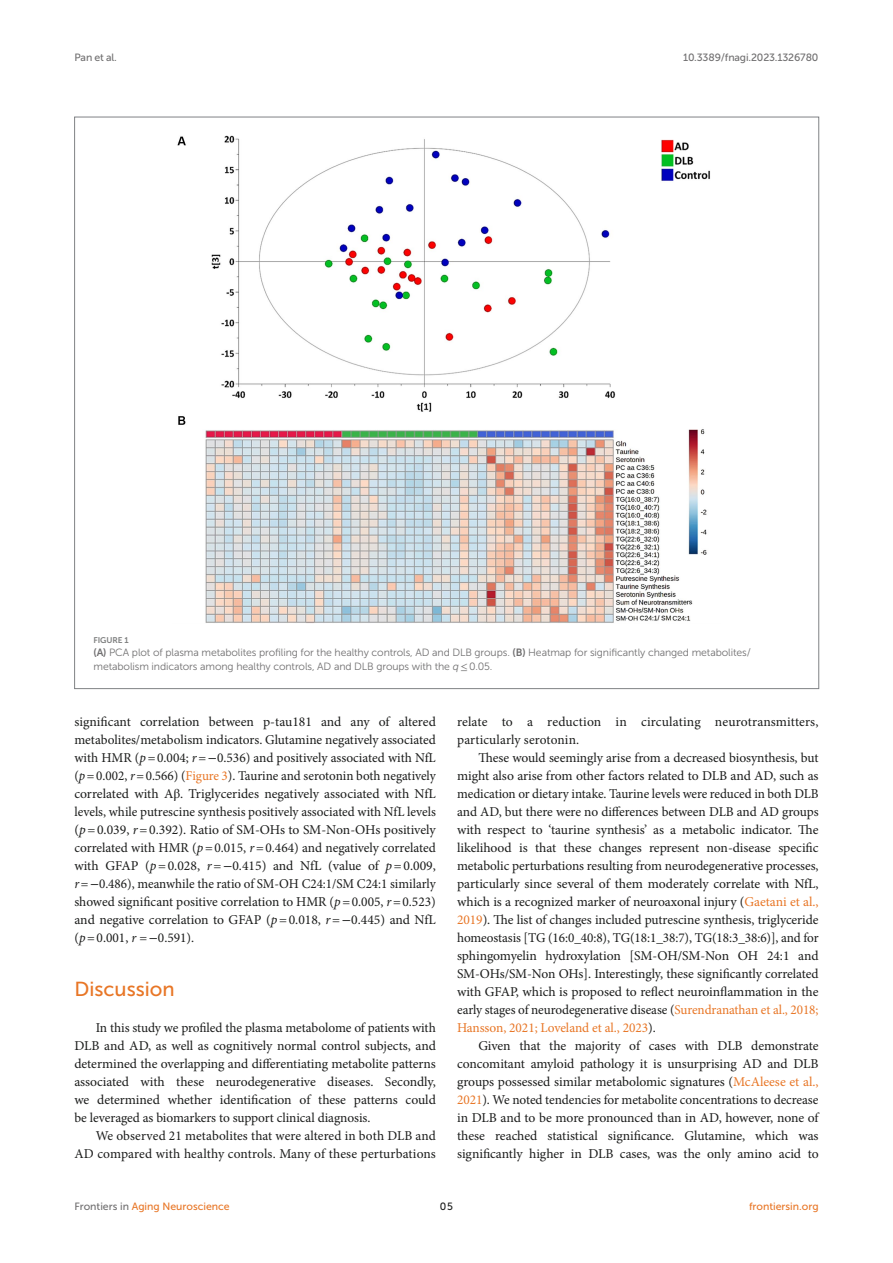
<style>
.page{position:relative;width:893px;height:1263px;background:#fff}
.page>*{position:absolute;margin:0;border:0;box-sizing:border-box;transform-origin:0 0}
.HEAD_1{font:20.25px "Museo Sans 500";color:#e87626}
.TEXT{font:13.5px/18px "Minion Pro";color:#1b1c1b;text-align:justify}
.TEXT_FLUSH{font:13.5px/18px "Minion Pro";letter-spacing:-.005em;color:#1b1c1b;text-align:justify}
.FIG_LEG{font:10.5px/13.5px "Museo Sans 300";letter-spacing:-.01em;color:#706f70}
.t1{font:10.5px "Museo Sans 500";color:#e87626}
.t2{font:10.5px "Museo Sans 500";letter-spacing:-.015em;color:#706f70}
.t3{font:10.5px "Museo Sans 500";color:#1b1c1b}
.FIG_HD{font:8.25px "Museo Sans 700";letter-spacing:-.01em;color:#7e7f7f}
.s1{font-family:"Museo Sans 700"}
.s2{font-style:italic}
.s3{font-family:"STIX General"}
.s4{color:#e87626}
.s5{color:#706f70}
</style>
<div class="page">
<img style="left:177px;top:136px;width:533px;height:488px">
<p class="t2" style="left:74px;top:51px;width:44px">Pan et al.</p>
<p class="t2" style="left:683px;top:51px;width:137px">10.3389/fnagi.2023.1326780</p>
<p class="FIG_HD" style="left:94px;top:635px;width:37px">FIGURE 1</p>
<p class="FIG_LEG" style="left:94px;top:646px;width:659px"><span class="s1">(A)</span> PCA plot of plasma metabolites profiling for the healthy controls, AD and DLB groups. <span class="s1">(B)</span> Heatmap for significantly changed metabolites/ metabolism indicators among healthy controls, AD and DLB groups with the <span class="s2">q</span> <span class="s3">≤</span> 0.05.</p>
<p class="TEXT" style="left:74px;top:713px;width:363px">significant correlation between p-tau181 and any of altered metabolites/metabolism indicators. Glutamine negatively associated with HMR (<span class="s2">p</span>=0.004; <span class="s2">r</span>=<span class="s3">−</span>0.536) and positively associated with NfL (<span class="s2">p</span>=0.002, <span class="s2">r</span>=0.566) (<span class="s4">Figure 3</span>). Taurine and serotonin both negatively correlated with A<span class="s3">β</span>. Triglycerides negatively associated with NfL levels, while putrescine synthesis positively associated with NfL levels (<span class="s2">p</span>=0.039, <span class="s2">r</span>=0.392). Ratio of SM-OHs to SM-Non-OHs positively correlated with HMR (<span class="s2">p</span>=0.015, <span class="s2">r</span>=0.464) and negatively correlated with GFAP (<span class="s2">p</span>=0.028, <span class="s2">r</span>=<span class="s3">−</span>0.415) and NfL (value of <span class="s2">p</span>=0.009, <span class="s2">r</span>=<span class="s3">−</span>0.486), meanwhile the ratio of SM-OH C24:1/SM C24:1 similarly showed significant positive correlation to HMR (<span class="s2">p</span>=0.005, <span class="s2">r</span>=0.523) and negative correlation to GFAP (<span class="s2">p</span>=0.018, <span class="s2">r</span>=<span class="s3">−</span>0.445) and NfL (<span class="s2">p</span>=0.001, <span class="s2">r</span> =<span class="s3">−</span>0.591).</p>
<p class="HEAD_1" style="left:74px;top:978px;width:102px">Discussion</p>
<p class="TEXT_FLUSH" style="left:74px;top:1019px;width:363px;text-indent:21px">In this study we profiled the plasma metabolome of patients with DLB and AD, as well as cognitively normal control subjects, and determined the overlapping and differentiating metabolite patterns associated with these neurodegenerative diseases. Secondly, we determined whether identification of these patterns could be leveraged as biomarkers to support clinical diagnosis.</p>
<p class="TEXT" style="left:74px;top:1127px;width:363px;text-align:right">We observed 21 metabolites that were altered in both DLB and<br>AD compared with healthy controls. Many of these perturbations</p>
<p class="TEXT" style="left:457px;top:713px;width:363px">relate to a reduction in circulating neurotransmitters, particularly serotonin.</p>
<p class="TEXT" style="left:457px;top:749px;width:363px;text-indent:21px">These would seemingly arise from a decreased biosynthesis, but might also arise from other factors related to DLB and AD, such as medication or dietary intake. Taurine levels were reduced in both DLB and AD, but there were no differences between DLB and AD groups with respect to ‘taurine synthesis’ as a metabolic indicator. The likelihood is that these changes represent non-disease specific metabolic perturbations resulting from neurodegenerative processes, particularly since several of them moderately correlate with NfL, which is a recognized marker of neuroaxonal injury (<span class="s4">Gaetani et al., 2019</span>). The list of changes included putrescine synthesis, triglyceride homeostasis [TG (16:0_40:8), TG(18:1_38:7), TG(18:3_38:6)], and for sphingomyelin hydroxylation [SM-OH/SM-Non OH 24:1 and SM-OHs/SM-Non OHs]. Interestingly, these significantly correlated with GFAP, which is proposed to reflect neuroinflammation in the early stages of neurodegenerative disease (<span class="s4">Surendranathan et al., 2018; Hansson, 2021; Loveland et al., 2023</span>).</p>
<p class="TEXT" style="left:457px;top:1037px;width:363px;text-indent:21px">Given that the majority of cases with DLB demonstrate concomitant amyloid pathology it is unsurprising AD and DLB groups possessed similar metabolomic signatures (<span class="s4">McAleese et al., 2021</span>). We noted tendencies for metabolite concentrations to decrease in DLB and to be more pronounced than in AD, however, none of these reached statistical significance. Glutamine, which was significantly higher in DLB cases, was the only amino acid to</p>
<p class="t1" style="left:74px;top:1200px;width:157px"><span class="s5">Frontiers in</span> Aging Neuroscience</p>
<p class="t3" style="left:440px;top:1200px;width:14px">05</p>
<p class="t1" style="left:749px;top:1200px;width:71px">frontiersin.org</p>
</div>
